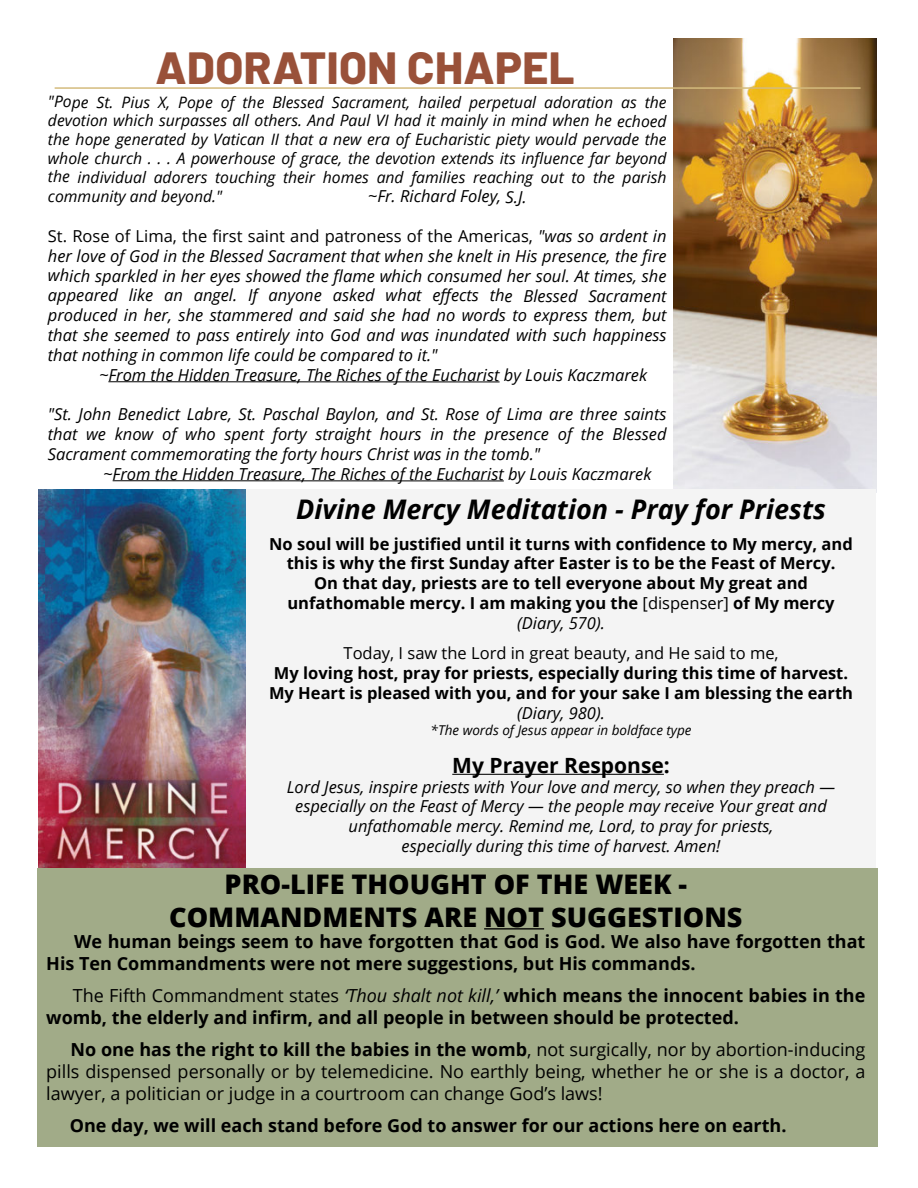
<style>
.page{position:relative;width:918px;height:1188px;background:#fff}
.page>*{position:absolute;margin:0;border:0;box-sizing:border-box;transform-origin:0 0}
.Page_Title_-_Right_4{font:800 45px "Barlow";letter-spacing:.01em;color:#995139}
.Body_Text_71a0c64b-7{font:800 27px "Open Sans";color:#000}
.Body_Text_71a0c64b-7-2{font:italic 700 27px "Open Sans";color:#000}
.Body_Text_71a0c64b-7-3{font:700 21px "Lckbqx Open Sans";color:#000}
.Body_Text_71a0c64b-7-4{font:700 18px/21.6px "Dmhsxs Open Sans";color:#000}
.Body_Text_71a0c64b-7-5{font:18px/21.6px "Open Sans";color:#000;text-align:justify}
.Body_Text_71a0c64b-7-6{font:italic 16.5px/19.8px "Open Sans";color:#000;text-align:justify}
.Body_Text_71a0c64b-7-7{font:700 16.5px/19.8px "Lckbqx Open Sans";color:#000;text-align:center}
.Body_Text_71a0c64b-7-8{font:700 16.5px/19.8px "Dmhsxs Open Sans";color:#000;text-align:center}
.Body_Text_71a0c64b-7-9{font:16.5px "Open Sans";color:#000}
.Body_Text_71a0c64b-7-10{font:italic 15.75px/18.9px "Open Sans";color:#000;text-align:justify}
.Body_Text_71a0c64b-7-11{font:italic 13.5px "Open Sans";color:#000}
.s1{font-style:normal}
.s2{font-family:"Open Sans";font-weight:400}
.s3{font-family:"Open Sans";font-weight:400;font-style:italic}
.s4{font-family:"Lckbqx Open Sans"}
.s5{font-family:"Lckbqx Open Sans";font-weight:700}
</style>
<div class="page">
<img style="left:673px;top:38px;width:204px;height:454px">
<div style="left:139px;top:489px;width:737px;height:381px;background:#f4f4f4"></div>
<div style="left:37px;top:868px;width:841px;height:278px;background:#a1ab88"></div>
<hr style="left:55px;top:87px;width:806px;height:2px;background:#d4bb7d">
<hr style="left:108px;top:381px;width:392px;height:1px;background:#000">
<hr style="left:113px;top:480px;width:391px;height:1px;background:#000">
<hr style="left:452px;top:774px;width:212px;height:1px;background:#000">
<hr style="left:484px;top:928px;width:60px;height:2px;background:#000">
<img style="left:39px;top:489px;width:207px;height:378px">
<p class="Page_Title_-_Right_4" style="left:156px;top:34px;width:421px">ADORATION CHAPEL</p>
<p class="Body_Text_71a0c64b-7-10" style="left:48px;top:92px;width:620px">"Pope St. Pius X, Pope of the Blessed Sacrament, hailed perpetual adoration as the devotion which surpasses all others. And Paul VI had it mainly in mind when he echoed the hope generated by Vatican II that a new era of Eucharistic piety would pervade the whole church . . . A powerhouse of grace, the devotion extends its influence far beyond the individual adorers touching their homes and families reaching out to the parish community and beyond."</p>
<p class="Body_Text_71a0c64b-7-6" style="left:368px;top:186px;width:160px">~Fr. Richard Foley, S.J.</p>
<p class="Body_Text_71a0c64b-7-6" style="left:48px;top:226px;width:620px"><span class="s1">St. Rose of Lima, the first saint and patroness of the Americas,</span> "was so ardent in her love of God in the Blessed Sacrament that when she knelt in His presence, the fire which sparkled in her eyes showed the flame which consumed her soul. At times, she appeared like an angel. If anyone asked what effects the Blessed Sacrament produced in her, she stammered and said she had no words to express them, but that she seemed to pass entirely into God and was inundated with such happiness that nothing in common life could be compared to it."</p>
<p class="Body_Text_71a0c64b-7-6" style="left:99px;top:364px;width:549px">~From the Hidden Treasure, The Riches of the Eucharist by Louis Kaczmarek</p>
<p class="Body_Text_71a0c64b-7-6" style="left:48px;top:404px;width:620px">"St. John Benedict Labre, St. Paschal Baylon, and St. Rose of Lima are three saints that we know of who spent forty straight hours in the presence of the Blessed Sacrament commemorating the forty hours Christ was in the tomb."</p>
<p class="Body_Text_71a0c64b-7-6" style="left:104px;top:463px;width:549px">~From the Hidden Treasure, The Riches of the Eucharist by Louis Kaczmarek</p>
<p class="Body_Text_71a0c64b-7-2" style="left:296px;top:490px;width:531px">Divine Mercy Meditation - Pray for Priests</p>
<p class="Body_Text_71a0c64b-7-8" style="left:269px;top:533px;width:585px">No soul will be justified until it turns with confidence to My mercy, and this is why the first Sunday after Easter is to be the Feast of Mercy.</p>
<p class="Body_Text_71a0c64b-7-7" style="left:287px;top:573px;width:549px">On that day, priests are to tell everyone about My great and unfathomable mercy. I am making you the <span class="s2">[dispenser]</span> of My mercy</p>
<p class="Body_Text_71a0c64b-7-6" style="left:517px;top:612px;width:89px">(Diary, 570).</p>
<p class="Body_Text_71a0c64b-7-9" style="left:344px;top:642px;width:437px">Today, I saw the Lord in great beauty, and He said to me,</p>
<p class="Body_Text_71a0c64b-7-7" style="left:274px;top:663px;width:576px">My loving host, pray for priests, especially during this time of harvest.</p>
<p class="Body_Text_71a0c64b-7-7" style="left:269px;top:683px;width:586px">My Heart is pleased with you, and for your sake I am blessing the earth <span class="s3">(Diary, 980).</span></p>
<p class="Body_Text_71a0c64b-7-11" style="left:431px;top:721px;width:263px">*The words of Jesus appear in boldface type</p>
<p class="Body_Text_71a0c64b-7-3" style="left:452px;top:750px;width:219px">My Prayer Response:</p>
<p class="Body_Text_71a0c64b-7-6" style="left:287px;top:776px;width:550px;text-align:center">Lord Jesus, inspire priests with Your love and mercy, so when they preach — especially on the Feast of Mercy — the people may receive Your great and unfathomable mercy. Remind me, Lord, to pray for priests,</p>
<p class="Body_Text_71a0c64b-7-6" style="left:402px;top:836px;width:320px">especially during this time of harvest. Amen!</p>
<p class="Body_Text_71a0c64b-7" style="left:225px;top:864px;width:464px">PRO-LIFE THOUGHT OF THE WEEK -</p>
<p class="Body_Text_71a0c64b-7" style="left:169px;top:896px;width:575px">COMMANDMENTS ARE NOT SUGGESTIONS</p>
<p class="Body_Text_71a0c64b-7-4" style="left:46px;top:931px;width:821px;text-indent:28px">We human beings seem to have forgotten that God is God. We also have forgotten that<br><span class="s4">His Ten Commandments were not mere suggestions, but His commands.</span></p>
<p class="Body_Text_71a0c64b-7-4" style="left:46px;top:985px;width:821px;text-indent:27px"><span class="s2">The Fifth Commandment states</span> <span class="s3">‘Thou shalt not kill,’</span> <span class="s4">which means the innocent babies in the </span>womb, the elderly and infirm, and all people in between should be protected.</p>
<p class="Body_Text_71a0c64b-7-5" style="left:46px;top:1039px;width:821px;text-indent:24px"><span class="s5">No one has the right to kill the babies in the womb</span>, not surgically, nor by abortion-inducing pills dispensed personally or by telemedicine. No earthly being, whether he or she is a doctor, a lawyer, a politician or judge in a courtroom can change God’s laws!</p>
<p class="Body_Text_71a0c64b-7-4" style="left:70px;top:1114px;width:718px">One day, we will each stand before God to answer for our actions here on earth.</p>
</div>
